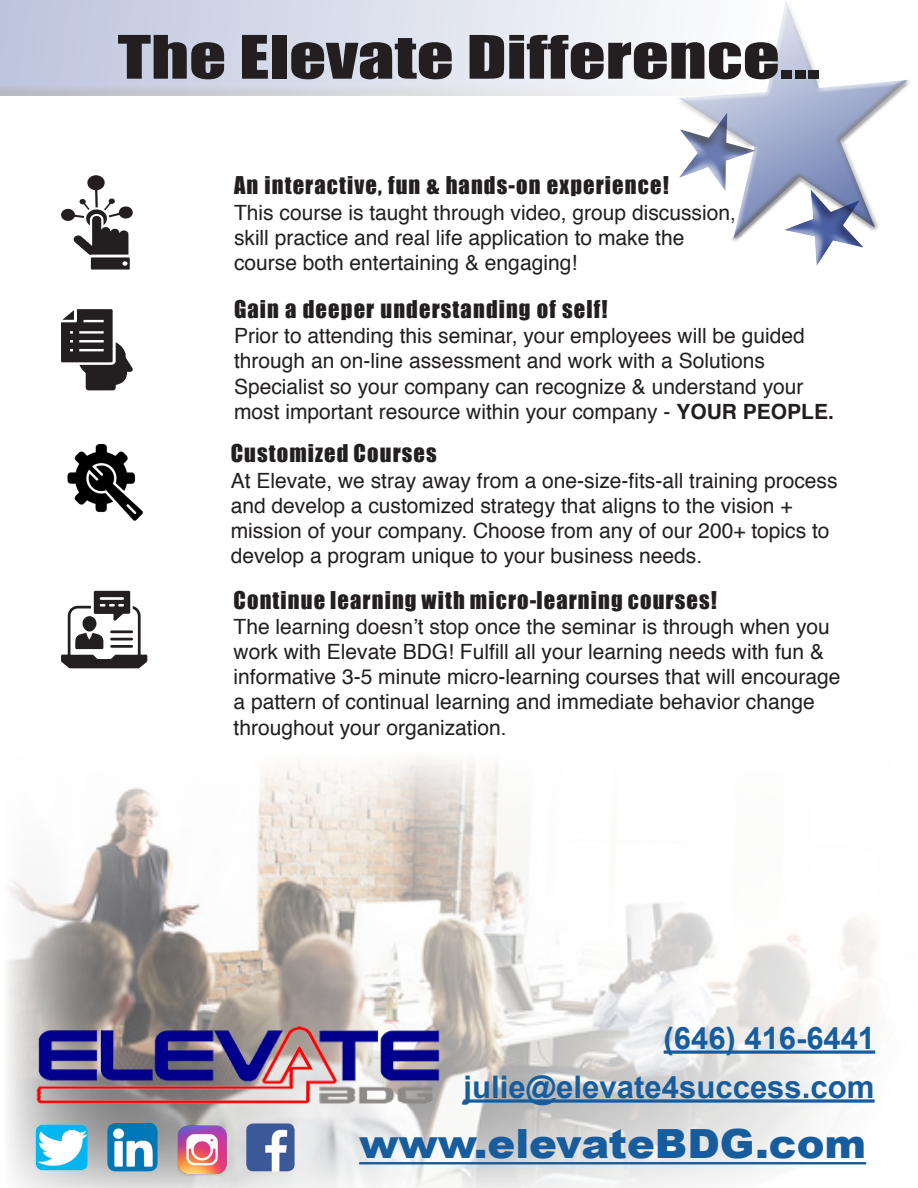
<style>
.page{position:relative;width:918px;height:1188px;background:#fff}
.page>*{position:absolute;margin:0;border:0;box-sizing:border-box;transform-origin:0 0}
.t1{font:55.35px "Impact";color:#231f20;scale:1.31 1}
.t2{font:900 40.2px "Arial";color:#175d9e;scale:1.04 1}
.t3{font:700 31.2px "Arial";color:#175d9e}
.t4{font:700 30.9px "Arial";color:#175d9e}
.t5{font:22.5px "Impact";letter-spacing:.05em;color:#231f20}
.t6{font:21px/25.2px "Helvetica";color:#231f20}
.s1{font-weight:700}
</style>
<div class="page">
<img style="left:7px;top:759px;width:869px;height:429px">
<svg style="left:61px;top:591px;width:86px;height:77px"></svg>
<img style="left:67px;top:445px;width:76px;height:76px">
<svg style="left:815px;top:248px;width:13px;height:18px"></svg>
<div style="left:0;top:0;width:918px;height:97px;background:#231f20;opacity:.75"></div>
<svg style="left:61px;top:175px;width:72px;height:95px"></svg>
<svg style="left:61px;top:309px;width:72px;height:81px"></svg>
<svg style="left:667px;top:0;width:251px;height:248px"></svg>
<hr style="left:359px;top:1162px;width:507px;height:2px;background:#175d9e">
<img style="left:246px;top:1123px;width:49px;height:48px">
<img style="left:107px;top:1123px;width:51px;height:48px">
<img style="left:36px;top:1125px;width:52px;height:45px">
<img style="left:177px;top:1123px;width:50px;height:53px">
<svg style="left:664px;top:1050px;width:211px;height:4px"></svg>
<svg style="left:464px;top:1099px;width:411px;height:4px"></svg>
<img style="left:36px;top:1026px;width:405px;height:77px">
<p class="t1" style="left:118px;top:14px;width:538px">The Elevate Difference...</p>
<p class="t5" style="left:234px;top:168px;width:436px">An interactive, fun &amp; hands-on experience!</p>
<p class="t6" style="left:234px;top:200px;width:503px">This course is taught through video, group discussion, skill practice and real life application to make the course both entertaining &amp; engaging!</p>
<p class="t5" style="left:234px;top:292px;width:375px">Gain a deeper understanding of self!</p>
<p class="t6" style="left:234px;top:324px;width:601px">Prior to attending this seminar, your employees will be guided through an on-line assessment and work with a Solutions Specialist so your company can recognize &amp; understand your most important resource within your company - <span class="s1">YOUR PEOPLE.</span></p>
<p class="t5" style="left:231px;top:436px;width:208px">Customized Courses</p>
<p class="t6" style="left:231px;top:468px;width:608px">At Elevate, we stray away from a one-size-fits-all training process and develop a customized strategy that aligns to the vision + mission of your company. Choose from any of our 200+ topics to develop a program unique to your business needs.</p>
<p class="t5" style="left:234px;top:582px;width:485px">Continue learning with micro-learning courses!</p>
<p class="t6" style="left:234px;top:614px;width:608px">The learning doesn’t stop once the seminar is through when you work with Elevate BDG! Fulfill all your learning needs with fun &amp; informative 3-5 minute micro-learning courses that will encourage a pattern of continual learning and immediate behavior change throughout your organization.</p>
<p class="t4" style="left:664px;top:1017px;width:213px">(646) 416-6441</p>
<p class="t3" style="left:464px;top:1066px;width:413px">julie@elevate4success.com</p>
<p class="t2" style="left:359px;top:1115px;width:489px">www.elevateBDG.com</p>
</div>
